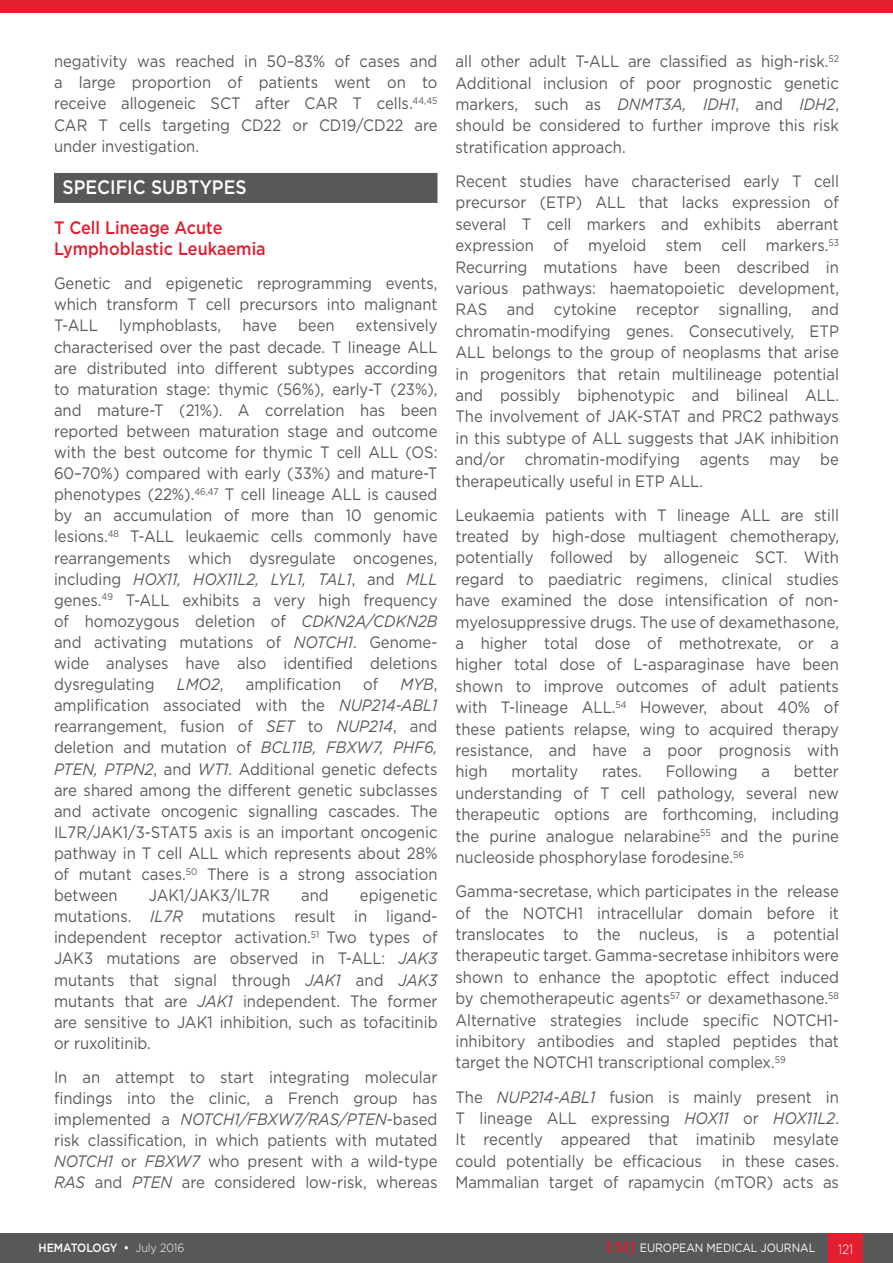
<style>
.page{position:relative;width:893px;height:1263px;background:#fff}
.page>*{position:absolute;margin:0;border:0;box-sizing:border-box;transform-origin:0 0}
._8__Heading_1{font:500 19.5px "Gotham";color:#fff;scale:.9 1}
._9__Heading_2{font:500 18px/21.1px "Gotham";color:#e41d2f;scale:.9 1}
._11__Main_text{font:16.5px/21.5px "Gotham";color:#57585a;text-align:justify;scale:.9 1}
._11__Main_text-2{font:italic 16.5px "Gotham";color:#57585a;scale:.9 1}
.t1{font:300 13.5px "Gotham";color:#fff;scale:.9 1}
.t2{font:12px "Gotham";letter-spacing:-.005em;color:#fff;scale:.9 1}
.t3{font:500 12px "Gotham";letter-spacing:-.005em;color:#fff;scale:.9 1}
.s1{font-style:italic}
.s2{font-style:normal}
.s3{font-weight:300}
.s4{font-family:"Palatino Linotype";font-weight:700;font-size:15px;color:#e41d2f}
</style>
<div class="page">
<div style="left:0;top:1233px;width:893px;height:30px;background:#57585a"></div>
<div style="left:829px;top:1233px;width:34px;height:30px;background:#e41d2f"></div>
<div style="left:54px;top:173px;width:383px;height:30px;background:#57585a"></div>
<div style="left:0;top:0;width:893px;height:12px;background:#e41d2f"></div>
<p class="_11__Main_text" style="left:54px;top:50px;width:428px">negativity was reached in 50–83% of cases and a large proportion of patients went on to receive allogeneic SCT after CAR T cells.<sup>44,45<br></sup>CAR T cells targeting CD22 or CD19/CD22 are under investigation.</p>
<p class="_8__Heading_1" style="left:63px;top:175px;width:206px">SPECIFIC SUBTYPES</p>
<p class="_9__Heading_2" style="left:54px;top:217px;width:237px">T Cell Lineage Acute<br>Lymphoblastic Leukaemia</p>
<p class="_11__Main_text" style="left:54px;top:272px;width:428px">Genetic and epigenetic reprogramming events, which transform T cell precursors into malignant T-ALL</p>
<p class="_11__Main_text" style="left:54px;top:315px;width:428px;text-indent:302px">extensively characterised over the past decade. T lineage ALL are distributed into different subtypes according to maturation stage: thymic (56%), early-T (23%), and mature-T (21%). A correlation has been reported between maturation stage and outcome with the best outcome for thymic T cell ALL (OS:<br>60–70%) compared with early (33%) and mature-T phenotypes (22%).<sup>46,47</sup> T cell lineage ALL is caused by an accumulation of more than 10 genomic lesions.<sup>48</sup> T-ALL leukaemic cells commonly have rearrangements which dysregulate oncogenes, including <span class="s1">HOX11, HOX11L2, LYL1, TAL1</span>, and <span class="s1">MLL </span>genes.<sup>49</sup> T-ALL exhibits a very high frequency of homozygous deletion of <span class="s1">CDKN2A/CDKN2B </span>and activating mutations of <span class="s1">NOTCH1</span>. Genome&shy;wide analyses have also identified deletions dysregulating</p>
<p class="_11__Main_text" style="left:119px;top:315px;width:115px">lymphoblasts,</p>
<p class="_11__Main_text" style="left:242px;top:315px;width:40px">have</p>
<p class="_11__Main_text" style="left:298px;top:315px;width:42px">been</p>
<p class="_11__Main_text-2" style="left:177px;top:674px;width:54px">LMO2<span class="s2">,</span></p>
<p class="_11__Main_text" style="left:246px;top:673px;width:108px">amplification</p>
<p class="_11__Main_text" style="left:363px;top:673px;width:18px">of</p>
<p class="_11__Main_text" style="left:54px;top:673px;width:428px;text-indent:346px"><span class="s1">MYB</span>, amplification associated with the <span class="s1">NUP214-ABL1 </span>rearrangement, fusion of <span class="s1">SET</span> to <span class="s1">NUP214</span>, and deletion and mutation of <span class="s1">BCL11B, FBXW7, PHF6, PTEN, PTPN2</span>, and <span class="s1">WT1</span>. Additional genetic defects are shared among the different genetic subclasses and activate oncogenic signalling cascades. The IL7R/JAK1/3-STAT5 axis is an important oncogenic pathway in T cell ALL which represents about 28% of mutant cases.<sup>50</sup> There is a strong association between</p>
<p class="_11__Main_text" style="left:149px;top:884px;width:136px">JAK1/JAK3/IL7R</p>
<p class="_11__Main_text" style="left:301px;top:884px;width:32px">and</p>
<p class="_11__Main_text" style="left:54px;top:884px;width:428px;text-indent:306px">epigenetic mutations. <span class="s1">IL7R</span> mutations result in ligand&shy;independent receptor activation.<sup>51</sup> Two types of JAK3 mutations are observed in T-ALL: <span class="s1">JAK3 </span>mutants that signal through <span class="s1">JAK1</span> and <span class="s1">JAK3 </span>mutants that are <span class="s1">JAK1</span> independent. The former are sensitive to JAK1 inhibition, such as tofacitinib or ruxolitinib.</p>
<p class="_11__Main_text" style="left:54px;top:1066px;width:428px">In an attempt to start integrating molecular findings into the clinic, a French group has implemented a <span class="s1">NOTCH1/FBXW7/RAS/PTEN</span>-based risk classification, in which patients with mutated <span class="s1">NOTCH1</span> or <span class="s1">FBXW7</span> who present with a wild-type <span class="s1">RAS</span> and <span class="s1">PTEN</span> are considered low-risk, whereas</p>
<p class="_11__Main_text" style="left:455px;top:50px;width:428px">all other adult T-ALL are classified as high-risk.<sup>52<br></sup>Additional inclusion of poor prognostic genetic markers, such as <span class="s1">DNMT3A, IDH1</span>, and <span class="s1">IDH2</span>, should be considered to further improve this risk stratification approach.</p>
<p class="_11__Main_text" style="left:455px;top:170px;width:428px">Recent studies have characterised early T cell precursor (ETP) ALL that lacks expression of several T cell markers and exhibits aberrant expression of myeloid stem cell markers.<sup>53<br></sup>Recurring mutations have been described in various pathways: haematopoietic development, RAS and cytokine receptor signalling, and chromatin-modifying genes. Consecutively, ETP ALL belongs to the group of neoplasms that arise in progenitors that retain multilineage potential and possibly biphenotypic and bilineal ALL.<br>The involvement of JAK-STAT and PRC2 pathways in this subtype of ALL suggests that JAK inhibition and/or chromatin-modifying agents may be therapeutically useful in ETP ALL.</p>
<p class="_11__Main_text" style="left:455px;top:504px;width:428px">Leukaemia patients with T lineage ALL are still treated by high-dose multiagent chemotherapy, potentially followed by allogeneic SCT. With regard to paediatric regimens, clinical studies have examined the dose intensification of non&shy;myelosuppressive drugs. The use of dexamethasone, a higher total dose of methotrexate, or a higher total dose of L-asparaginase have been shown to improve outcomes of adult patients with T-lineage ALL.<sup>54</sup> However, about 40% of these patients relapse, wing to acquired therapy resistance, and have a poor prognosis with high</p>
<p class="_11__Main_text" style="left:455px;top:760px;width:428px;text-indent:338px">better understanding of T cell pathology, several new therapeutic options are forthcoming, including the purine analogue nelarabine<sup>55</sup> and the purine nucleoside phosphorylase forodesine.<sup>56</sup></p>
<p class="_11__Main_text" style="left:455px;top:880px;width:428px">Gamma-secretase, which participates in the release of the NOTCH1 intracellular domain before it translocates to the nucleus, is a potential therapeutic target. Gamma-secretase inhibitors were shown to enhance the apoptotic effect induced by chemotherapeutic agents<sup>57</sup> or dexamethasone.<sup>58<br></sup>Alternative strategies include specific NOTCH1- inhibitory antibodies and stapled peptides that target the NOTCH1 transcriptional complex.<sup>59</sup></p>
<p class="_11__Main_text" style="left:455px;top:1086px;width:428px">The <span class="s1">NUP214-ABL1</span> fusion is mainly present in T lineage ALL expressing <span class="s1">HOX11</span> or <span class="s1">HOX11L2</span>.<br>It recently appeared that imatinib mesylate could potentially be efficacious in these cases.<br>Mammalian target of rapamycin (mTOR) acts as</p>
<p class="_11__Main_text" style="left:511px;top:760px;width:76px">mortality</p>
<p class="_11__Main_text" style="left:602px;top:760px;width:46px">rates.</p>
<p class="_11__Main_text" style="left:666px;top:760px;width:81px">Following</p>
<p class="_11__Main_text" style="left:761px;top:760px;width:11px">a</p>
<p class="t3" style="left:39px;top:1240px;width:164px">HEMATOLOGY • <span class="s3">July 2016</span></p>
<p class="t2" style="left:606px;top:1240px;width:234px"><span class="s4">EMJ</span> EUROPEAN MEDICAL JOURNAL</p>
<p class="t1" style="left:838px;top:1240px;width:18px">121</p>
</div>
